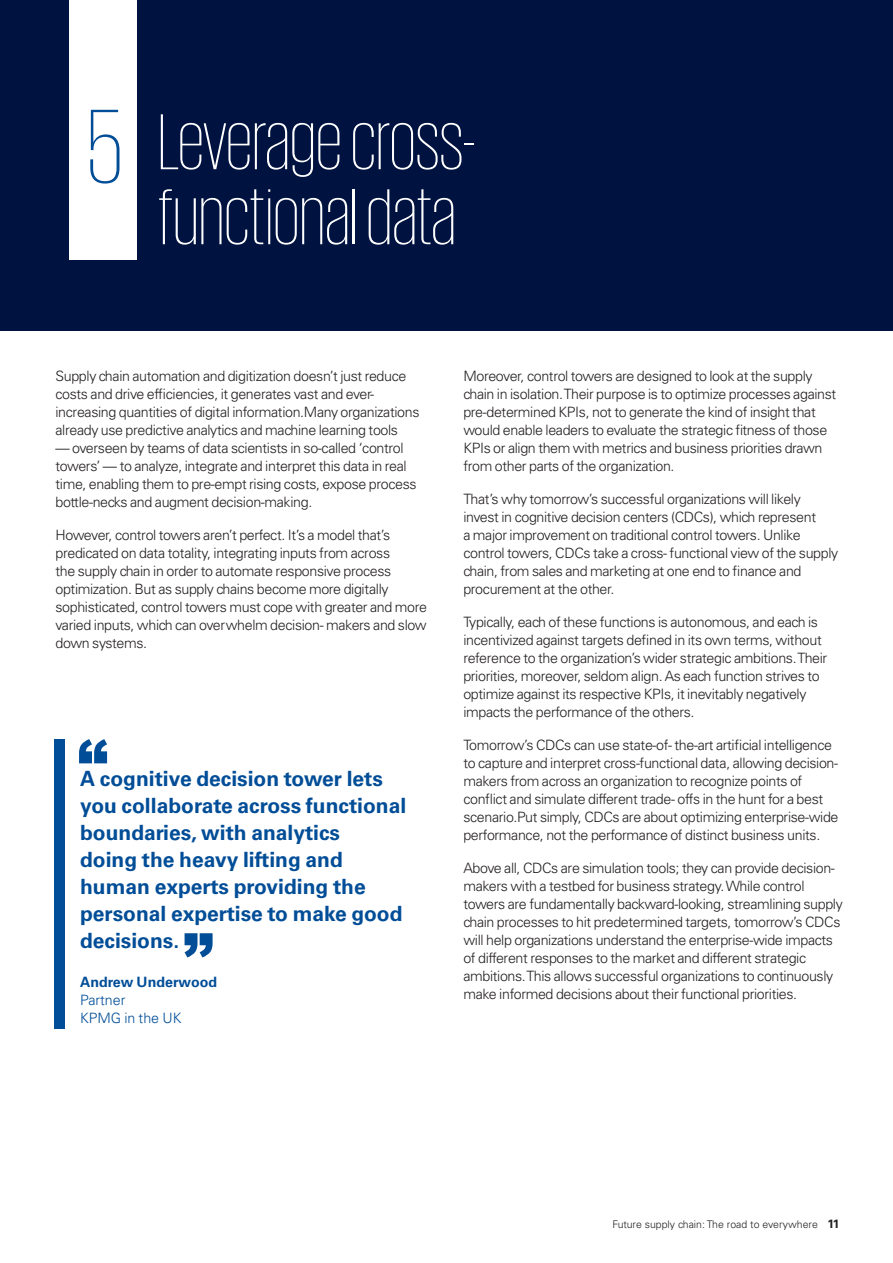
<style>
.page{position:relative;width:893px;height:1263px;background:#fff}
.page>*{position:absolute;margin:0;border:0;box-sizing:border-box;transform-origin:0 0}
.t1{font:200 108px "KPMG";color:#014d97}
.t2{font:200 81px/75px "KPMG";color:#fff}
.t3{font:700 21px/27px "Univers LT Std";color:#014d97}
.t4{font:300 14.25px/18px "Univers LT Std";letter-spacing:-.025em;color:#231f20}
.t5{font:300 14.25px/18px "Univers LT Std";color:#014d97}
.t6{font:700 14.25px "Univers LT Std";color:#014d97}
.t7{font:300 10.5px "Univers LT Std";color:#231f20}
.s1{font-weight:700;font-size:12px}
</style>
<div class="page">
<div style="left:0;top:0;width:893px;height:331px;background:#001340"></div>
<div style="left:69px;top:0;width:67px;height:259px;background:#fff"></div>
<div style="left:55px;top:739px;width:10px;height:289px;background:#014d97"></div>
<svg style="left:79px;top:739px;width:28px;height:24px"></svg>
<svg style="left:185px;top:933px;width:28px;height:24px"></svg>
<h1 class="t1" style="left:87px;top:95px;width:37px">5</h1>
<h2 class="t2" style="left:158px;top:103px;width:320px">Leverage cross&shy;functional data</h2>
<p class="t4" style="left:55px;top:367px;width:365px">Supply chain automation and digitization doesn’t just reduce costs and drive efficiencies, it generates vast and ever&shy;increasing quantities of digital information.Many organizations already use predictive analytics and machine learning tools</p>
<p class="t4" style="left:55px;top:439px;width:363px">— overseen by teams of data scientists in so-called ‘control towers’ — to analyze, integrate and interpret this data in real time, enabling them to pre-empt rising costs, expose process bottle-necks and augment decision-making.</p>
<p class="t4" style="left:55px;top:526px;width:373px">However, control towers aren’t perfect. It’s a model that’s predicated on data totality, integrating inputs from across<br>the supply chain in order to automate responsive process optimization. But as supply chains become more digitally sophisticated, control towers must cope with greater and more varied inputs, which can overwhelm decision- makers and slow down systems.</p>
<h3 class="t3" style="left:80px;top:765px;width:328px">A cognitive decision tower lets you collaborate across functional boundaries, with analytics<br>doing the heavy lifting and human experts providing the personal expertise to make good decisions.</h3>
<p class="t6" style="left:80px;top:974px;width:139px">Andrew Underwood</p>
<p class="t5" style="left:80px;top:991px;width:103px">Partner<br>KPMG in the UK</p>
<p class="t4" style="left:463px;top:367px;width:374px">Moreover, control towers are designed to look at the supply chain in isolation. Their purpose is to optimize processes against pre-determined KPIs, not to generate the kind of insight that would enable leaders to evaluate the strategic fitness of those KPIs or align them with metrics and business priorities drawn from other parts of the organization.</p>
<p class="t4" style="left:463px;top:490px;width:376px">That’s why tomorrow’s successful organizations will likely invest in cognitive decision centers (CDCs), which represent<br>a major improvement on traditional control towers. Unlike control towers, CDCs take a cross- functional view of the supply chain, from sales and marketing at one end to finance and procurement at the other.</p>
<p class="t4" style="left:463px;top:613px;width:365px">Typically, each of these functions is autonomous, and each is incentivized against targets defined in its own terms, without reference to the organization’s wider strategic ambitions. Their priorities, moreover, seldom align. As each function strives to optimize against its respective KPIs, it inevitably negatively impacts the performance of the others.</p>
<p class="t4" style="left:463px;top:736px;width:377px">Tomorrow’s CDCs can use state-of- the-art artificial intelligence to capture and interpret cross-functional data, allowing decision&shy;makers from across an organization to recognize points of conflict and simulate different trade- offs in the hunt for a best scenario.Put simply, CDCs are about optimizing enterprise-wide performance, not the performance of distinct business units.</p>
<p class="t4" style="left:463px;top:859px;width:381px">Above all, CDCs are simulation tools; they can provide decision&shy;makers with a testbed for business strategy. While control towers are fundamentally backward-looking, streamlining supply chain processes to hit predetermined targets, tomorrow’s CDCs will help organizations understand the enterprise-wide impacts of different responses to the market and different strategic ambitions. This allows successful organizations to continuously make informed decisions about their functional priorities.</p>
<p class="t7" style="left:612px;top:1217px;width:229px">Future supply chain: The road to everywhere <span class="s1">11</span></p>
</div>
